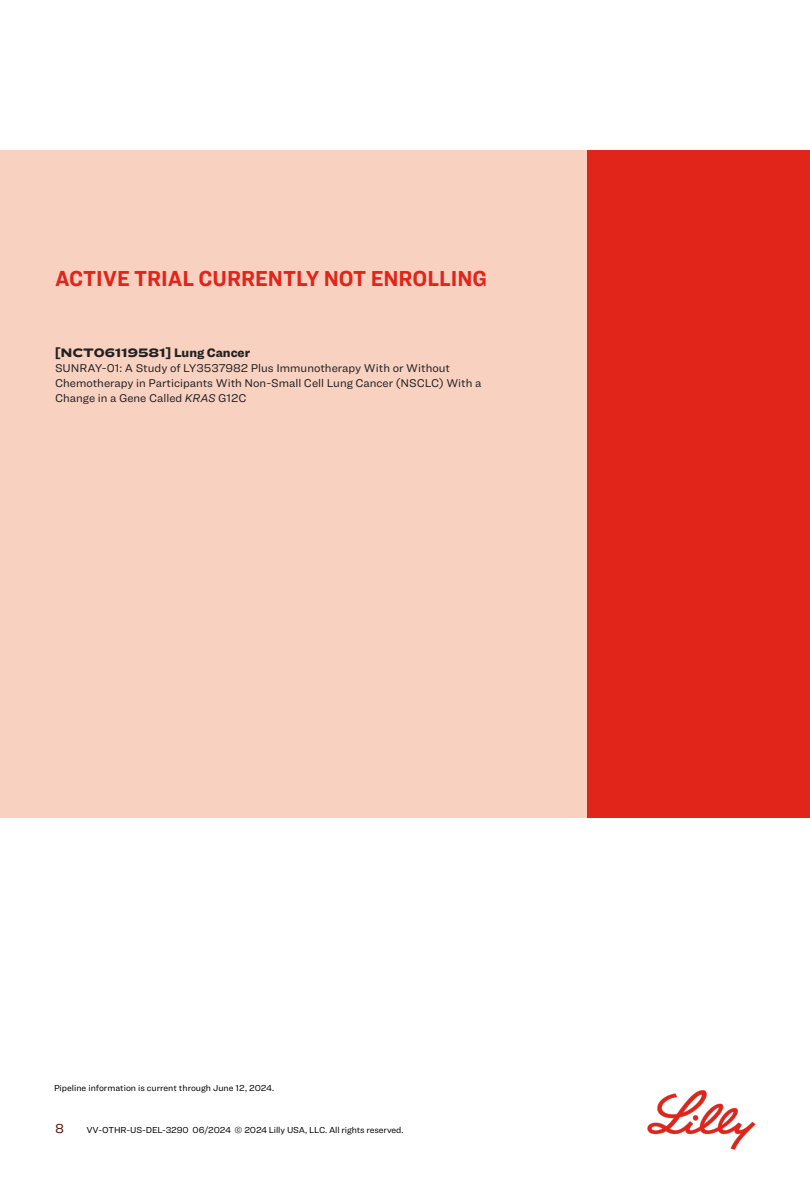
<style>
.page{position:relative;width:810px;height:1188px;background:#fff}
.page>*{position:absolute;margin:0;border:0;box-sizing:border-box;transform-origin:0 0}
.Syneos_Default_Style{font:700 22.5px "Ringside Narrow";color:#e1251b}
.t1{font:13.5px "Ringside";color:#521207}
.TRIALS_subhead{font:900 12.75px "Ringside Extra Wide";color:#212121}
.TRIALS_text{font:11.7px/15px "Ringside";color:#212121}
.Syneos_Default_Style-2{font:9px "Ringside";letter-spacing:-.01em;color:#000}
.s1{font-family:"Ringside"}
.s2{font-style:italic}
</style>
<div class="page">
<div style="left:477px;top:150px;width:333px;height:668px;background:#e1251b"></div>
<div style="left:0;top:150px;width:586px;height:668px;background:#f8d1c1"></div>
<img style="left:647px;top:1090px;width:109px;height:60px">
<p class="Syneos_Default_Style" style="left:55px;top:262px;width:434px">ACTIVE TRIAL CURRENTLY NOT ENROLLING</p>
<p class="TRIALS_subhead" style="left:55px;top:343px;width:197px">[NCT06119581] <span class="s1">Lung Cancer</span></p>
<p class="TRIALS_text" style="left:55px;top:360px;width:428px">SUNRAY-01: A Study of LY3537982 Plus Immunotherapy With or Without<br>Chemotherapy in Participants With Non-Small Cell Lung Cancer (NSCLC) With a<br>Change in a Gene Called <span class="s2">KRAS</span> G12C</p>
<p class="Syneos_Default_Style-2" style="left:54px;top:1082px;width:222px">Pipeline information is current through June 12, 2024.</p>
<p class="t1" style="left:55px;top:1119px;width:11px">8</p>
<p class="Syneos_Default_Style-2" style="left:87px;top:1124px;width:318px">VV-OTHR-US-DEL-3290 06/2024 © 2024 Lilly USA, LLC. All rights reserved.</p>
</div>
